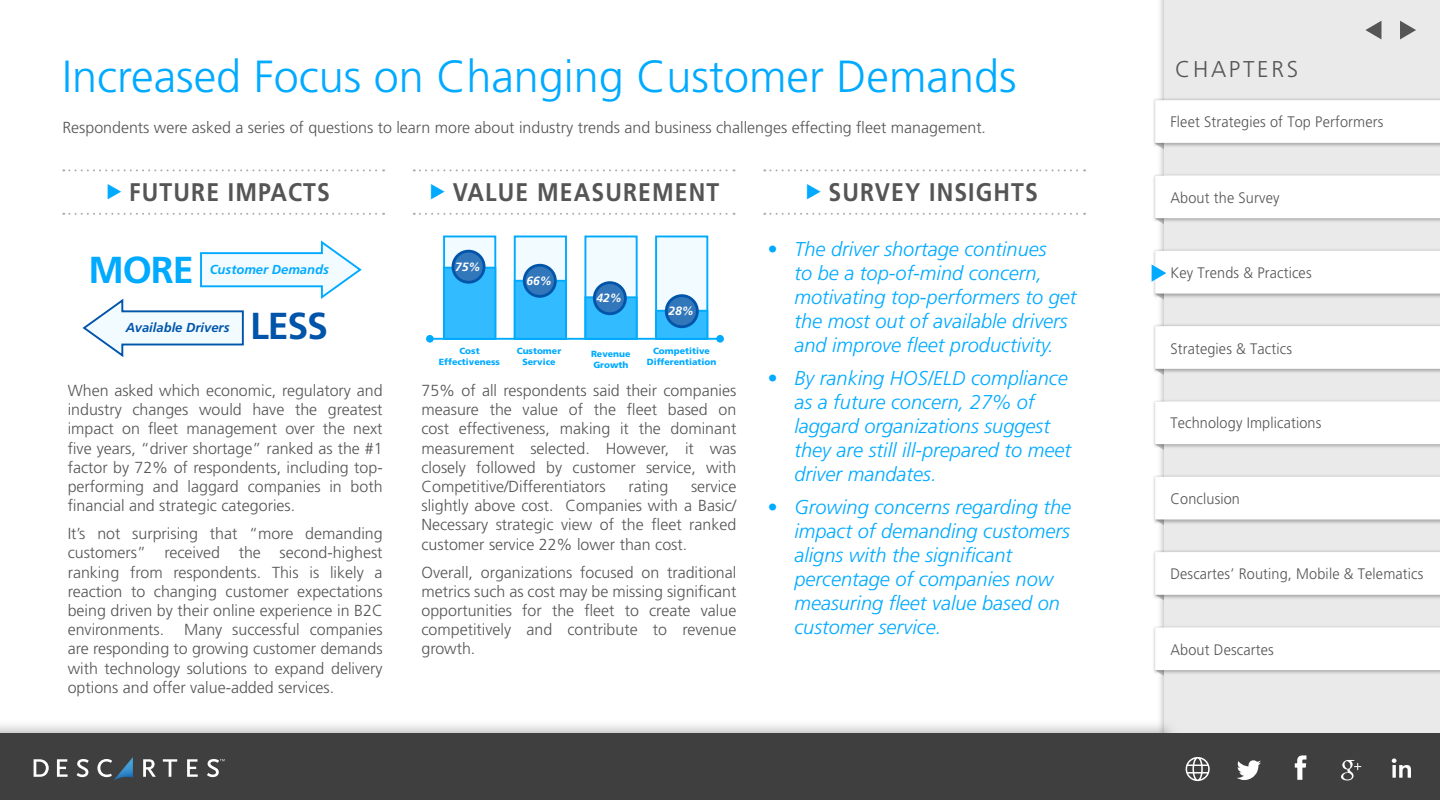
<style>
.page{position:relative;width:1440px;height:800px;background:#fff}
.page>*{position:absolute;margin:0;border:0;box-sizing:border-box;transform-origin:0 0}
.t1{font:300 45px "Frutiger LT Std";color:#0af}
.t2{font:700 37.5px "Frutiger LT Std";color:#0af}
.t3{font:700 37.5px "Frutiger LT Std";color:#05a}
.t4{font:700 25.5px "Frutiger LT Std";letter-spacing:.05em;color:#555;scale:.9 1}
.t5{font:300 22.8px "Frutiger LT Std";letter-spacing:.12em;color:#555}
.t6{font:italic 300 20px/24px "Frutiger LT Std";color:#0af}
.t7{font:300 16px/19.2px "Frutiger LT Std";color:#555;text-align:justify}
.t8{font:300 15.2px "Frutiger LT Std";letter-spacing:.01em;color:#555;scale:.95 1}
.t9{font:italic 700 13px "Frutiger LT Std";color:#05a}
.t10{font:italic 700 13px "Frutiger LT Std";color:#0af}
.t11{font:italic 700 12px "Frutiger LT Std";color:#fff}
.t12{font:900 8.9px/10.7px "Frutiger LT Std";color:#0af;text-align:center}
.s1{font-family:"Arial";font-weight:900;font-size:21.7px;color:#0af}
</style>
<div class="page">
<svg style="left:1160px;top:0;width:5px;height:716px"></svg>
<div style="left:1165px;top:0;width:275px;height:800px;background:#eaeaea"></div>
<img style="left:1153px;top:97px;width:287px;height:48px">
<svg style="left:1155px;top:100px;width:285px;height:67px"></svg>
<img style="left:1153px;top:173px;width:287px;height:47px">
<svg style="left:1155px;top:175px;width:285px;height:66px"></svg>
<img style="left:1153px;top:323px;width:287px;height:48px">
<svg style="left:1155px;top:326px;width:285px;height:66px"></svg>
<img style="left:1153px;top:474px;width:287px;height:48px">
<svg style="left:1155px;top:477px;width:285px;height:66px"></svg>
<img style="left:1153px;top:399px;width:287px;height:47px">
<svg style="left:1155px;top:401px;width:285px;height:67px"></svg>
<img style="left:1153px;top:548px;width:287px;height:49px">
<svg style="left:1155px;top:552px;width:285px;height:66px"></svg>
<img style="left:1153px;top:625px;width:287px;height:47px">
<svg style="left:1155px;top:627px;width:285px;height:67px"></svg>
<svg style="left:1400px;top:21px;width:16px;height:18px"></svg>
<svg style="left:1365px;top:21px;width:16px;height:18px"></svg>
<svg style="left:0;top:716px;width:1172px;height:17px"></svg>
<div style="left:0;top:733px;width:1440px;height:67px;background:#3f3f3f"></div>
<svg style="left:1392px;top:758px;width:19px;height:20px"></svg>
<svg style="left:1341px;top:760px;width:20px;height:20px"></svg>
<svg style="left:1295px;top:755px;width:11px;height:25px"></svg>
<svg style="left:1237px;top:760px;width:24px;height:20px"></svg>
<svg style="left:1186px;top:757px;width:24px;height:24px"></svg>
<svg style="left:34px;top:759px;width:15px;height:18px"></svg>
<svg style="left:57px;top:759px;width:11px;height:18px"></svg>
<svg style="left:77px;top:759px;width:12px;height:18px"></svg>
<svg style="left:143px;top:759px;width:13px;height:18px"></svg>
<svg style="left:163px;top:759px;width:14px;height:18px"></svg>
<svg style="left:187px;top:759px;width:11px;height:18px"></svg>
<svg style="left:207px;top:759px;width:18px;height:18px"></svg>
<svg style="left:97px;top:757px;width:36px;height:24px"></svg>
<svg style="left:1152px;top:251px;width:288px;height:66px"></svg>
<svg style="left:63px;top:213px;width:321px;height:2px"></svg>
<svg style="left:63px;top:169px;width:321px;height:2px"></svg>
<svg style="left:414px;top:213px;width:321px;height:2px"></svg>
<svg style="left:414px;top:169px;width:321px;height:2px"></svg>
<svg style="left:764px;top:213px;width:321px;height:2px"></svg>
<svg style="left:764px;top:169px;width:321px;height:2px"></svg>
<hr style="left:430px;top:338px;width:290px;height:2px;background:#0af">
<div style="left:426px;top:335px;width:8px;height:8px;background:#0af;border-radius:50%"></div>
<div style="left:716px;top:335px;width:8px;height:8px;background:#0af;border-radius:50%"></div>
<div style="left:443px;top:236px;width:53px;height:104px;background:#f2fbff;border:2px solid #0af"></div>
<div style="left:443px;top:267px;width:53px;height:73px;background:#3bf;border:2px solid #0af"></div>
<div style="left:453px;top:251px;width:31px;height:31px;background:#37b;border-radius:50%"></div>
<div style="left:452px;top:250px;width:34px;height:34px;border:3px solid #05a;border-radius:50%"></div>
<div style="left:655px;top:236px;width:53px;height:104px;background:#f2fbff;border:2px solid #0af"></div>
<div style="left:655px;top:310px;width:53px;height:30px;background:#3bf;border:2px solid #0af"></div>
<div style="left:666px;top:296px;width:31px;height:31px;background:#37b;border-radius:50%"></div>
<div style="left:665px;top:294px;width:34px;height:34px;border:3px solid #05a;border-radius:50%"></div>
<div style="left:584px;top:236px;width:54px;height:104px;background:#f2fbff;border:2px solid #0af"></div>
<div style="left:584px;top:296px;width:54px;height:44px;background:#3bf;border:2px solid #0af"></div>
<div style="left:594px;top:283px;width:31px;height:31px;background:#37b;border-radius:50%"></div>
<div style="left:593px;top:281px;width:34px;height:34px;border:3px solid #05a;border-radius:50%"></div>
<div style="left:514px;top:236px;width:53px;height:104px;background:#f2fbff;border:2px solid #0af"></div>
<div style="left:514px;top:280px;width:53px;height:60px;background:#3bf;border:2px solid #0af"></div>
<div style="left:524px;top:265px;width:31px;height:31px;background:#37b;border-radius:50%"></div>
<div style="left:523px;top:264px;width:34px;height:34px;border:3px solid #05a;border-radius:50%"></div>
<svg style="left:82px;top:240px;width:280px;height:117px"></svg>
<h1 class="t1" style="left:62px;top:51px;width:956px">Increased Focus on Changing Customer Demands</h1>
<p class="t7" style="left:62px;top:118px;width:925px">Respondents were asked a series of questions to learn more about industry trends and business challenges effecting fleet management.</p>
<h3 class="t4" style="left:105px;top:177px;width:251px"><span class="s1">►</span> FUTURE IMPACTS</h3>
<h2 class="t2" style="left:89px;top:248px;width:107px">MORE</h2>
<p class="t10" style="left:210px;top:262px;width:121px">Customer Demands</p>
<p class="t9" style="left:126px;top:320px;width:105px">Available Drivers</p>
<h2 class="t3" style="left:250px;top:304px;width:80px">LESS</h2>
<p class="t7" style="left:68px;top:381px;width:316px">When asked which economic, regulatory and industry changes would have the greatest impact on fleet management over the next five years, “driver shortage” ranked as the #1 factor by 72% of respondents, including top&shy;performing and laggard companies in both financial and strategic categories.</p>
<p class="t7" style="left:68px;top:524px;width:316px">It’s not surprising that “more demanding customers” received the second-highest ranking from respondents. This is likely a reaction to changing customer expectations being driven by their online experience in B2C environments. Many successful companies are responding to growing customer demands with technology solutions to expand delivery options and offer value-added services.</p>
<h3 class="t4" style="left:429px;top:177px;width:324px"><span class="s1">►</span> VALUE MEASUREMENT</h3>
<h3 class="t4" style="left:804px;top:177px;width:261px"><span class="s1">►</span> SURVEY INSIGHTS</h3>
<p class="t11" style="left:455px;top:259px;width:27px">75%</p>
<p class="t11" style="left:526px;top:273px;width:27px">66%</p>
<p class="t11" style="left:597px;top:291px;width:27px">42%</p>
<p class="t11" style="left:668px;top:304px;width:27px">28%</p>
<p class="t12" style="left:439px;top:346px;width:63px">Cost<br>Effectiveness</p>
<p class="t12" style="left:647px;top:346px;width:71px">Competitive<br>Differentiation</p>
<p class="t12" style="left:517px;top:346px;width:46px">Customer<br>Service</p>
<p class="t12" style="left:591px;top:348px;width:41px;text-align:left">Revenue<br>Growth</p>
<p class="t7" style="left:421px;top:381px;width:316px">75% of all respondents said their companies measure the value of the fleet based on cost effectiveness, making it the dominant measurement selected. However, it was closely followed by customer service, with Competitive/Differentiators</p>
<p class="t7" style="left:421px;top:477px;width:316px;text-indent:270px">service slightly above cost. Companies with a Basic/ Necessary strategic view of the fleet ranked customer service 22% lower than cost.</p>
<p class="t7" style="left:421px;top:563px;width:316px">Overall, organizations focused on traditional metrics such as cost may be missing significant opportunities for the fleet to create value competitively and contribute to revenue growth.</p>
<p class="t7" style="left:628px;top:477px;width:41px">rating</p>
<p class="t6" style="left:794px;top:237px;width:284px;text-indent:-27px">• The driver shortage continues<br>to be a top-of-mind concern, motivating top-performers to get the most out of available drivers and improve fleet productivity.</p>
<p class="t6" style="left:794px;top:366px;width:278px;text-indent:-27px">• By ranking HOS/ELD compliance as a future concern, 27% of laggard organizations suggest they are still ill-prepared to meet driver mandates.</p>
<p class="t6" style="left:794px;top:495px;width:278px;text-indent:-27px">• Growing concerns regarding the impact of demanding customers aligns with the significant percentage of companies now measuring fleet value based on customer service.</p>
<h3 class="t5" style="left:1175px;top:56px;width:125px">CHAPTERS</h3>
<p class="t8" style="left:1170px;top:113px;width:226px">Fleet Strategies of Top Performers</p>
<p class="t8" style="left:1170px;top:189px;width:116px">About the Survey</p>
<p class="t8" style="left:1170px;top:264px;width:150px">Key Trends &amp; Practices</p>
<p class="t8" style="left:1170px;top:340px;width:130px">Strategies &amp; Tactics</p>
<p class="t8" style="left:1170px;top:414px;width:161px">Technology Implications</p>
<p class="t8" style="left:1170px;top:490px;width:75px">Conclusion</p>
<p class="t8" style="left:1170px;top:565px;width:268px">Descartes’ Routing, Mobile &amp; Telematics</p>
<p class="t8" style="left:1170px;top:641px;width:110px">About Descartes</p>
</div>
